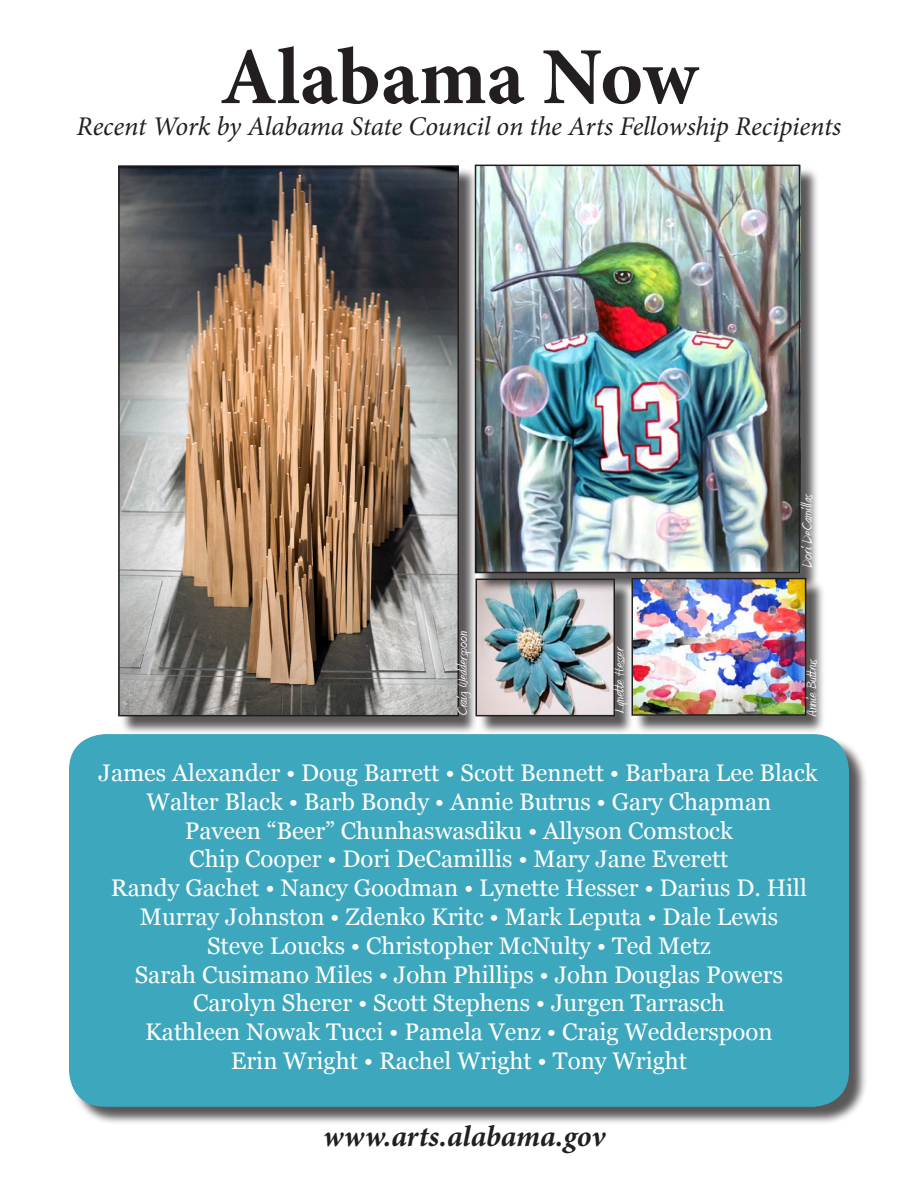
<style>
.page{position:relative;width:918px;height:1188px;background:#fff}
.page>*{position:absolute;margin:0;border:0;box-sizing:border-box;transform-origin:0 0}
.t1{font:700 81px "Minion Pro";color:#231f20}
.t2{font:italic 700 30px "Minion Pro";color:#231f20}
.t3{font:italic 27px "Minion Pro";letter-spacing:-.01em;color:#231f20}
.t4{font:24px/28.8px "Georgia";color:#fff;text-align:center}
.t5{font:18px "Amienne";color:#fff}
</style>
<div class="page">
<div style="left:478px;top:581px;width:156px;height:154px;background:#231f20;opacity:.75"></div>
<img style="left:479px;top:592px;width:133px;height:121px">
<div style="left:476px;top:579px;width:139px;height:137px;border:2px solid #231f20"></div>
<div style="left:120px;top:168px;width:357px;height:567px;background:#231f20;opacity:.75"></div>
<img style="left:121px;top:168px;width:335px;height:545px">
<div style="left:118px;top:165px;width:341px;height:551px;border:2px solid #231f20"></div>
<div style="left:71px;top:736px;width:797px;height:390px;background:#231f20;opacity:.75"></div>
<div style="left:69px;top:734px;width:780px;height:373px;background:#3da7bd;border-radius:36px"></div>
<div style="left:477px;top:167px;width:342px;height:425px;background:#231f20;opacity:.75"></div>
<img style="left:478px;top:165px;width:323px;height:408px">
<div style="left:475px;top:165px;width:325px;height:408px;border:2px solid #231f20"></div>
<div style="left:634px;top:580px;width:191px;height:155px;background:#231f20;opacity:.75"></div>
<img style="left:635px;top:581px;width:168px;height:132px">
<div style="left:632px;top:578px;width:174px;height:138px;border:2px solid #231f20"></div>
<p class="t1" style="left:220px;top:20px;width:479px">Alabama Now</p>
<p class="t3" style="left:77px;top:108px;width:766px">Recent Work by Alabama State Council on the Arts Fellowship Recipients</p>
<p class="t5" style="left:454px;top:716px;width:86px;rotate:-90deg">Craig Wedderspoon</p>
<p class="t5" style="left:799px;top:568px;width:76px;rotate:-90deg">Dori DeCamillas</p>
<p class="t5" style="left:611px;top:713px;width:68px;rotate:-90deg">Lynette Hesser</p>
<p class="t5" style="left:804px;top:717px;width:61px;rotate:-90deg">Annie Buttrus</p>
<p class="t4" style="left:99px;top:759px;width:721px">James Alexander • Doug Barrett • Scott Bennett • Barbara Lee Black<br>Walter Black • Barb Bondy • Annie Butrus • Gary Chapman</p>
<p class="t4" style="left:185px;top:817px;width:550px">Paveen “Beer” Chunhaswasdiku • Allyson Comstock</p>
<p class="t4" style="left:189px;top:845px;width:541px">Chip Cooper • Dori DeCamillis • Mary Jane Everett</p>
<p class="t4" style="left:111px;top:874px;width:698px">Randy Gachet • Nancy Goodman • Lynette Hesser • Darius D. Hill</p>
<p class="t4" style="left:140px;top:903px;width:640px">Murray Johnston • Zdenko Kritc • Mark Leputa • Dale Lewis</p>
<p class="t4" style="left:207px;top:932px;width:505px">Steve Loucks • Christopher McNulty • Ted Metz</p>
<p class="t4" style="left:135px;top:961px;width:650px">Sarah Cusimano Miles • John Phillips • John Douglas Powers</p>
<p class="t4" style="left:193px;top:989px;width:533px">Carolyn Sherer • Scott Stephens • Jurgen Tarrasch</p>
<p class="t4" style="left:145px;top:1018px;width:629px">Kathleen Nowak Tucci • Pamela Venz • Craig Wedderspoon</p>
<p class="t4" style="left:231px;top:1047px;width:458px">Erin Wright • Rachel Wright • Tony Wright</p>
<p class="t2" style="left:323px;top:1115px;width:284px">www.arts.alabama.gov</p>
</div>
